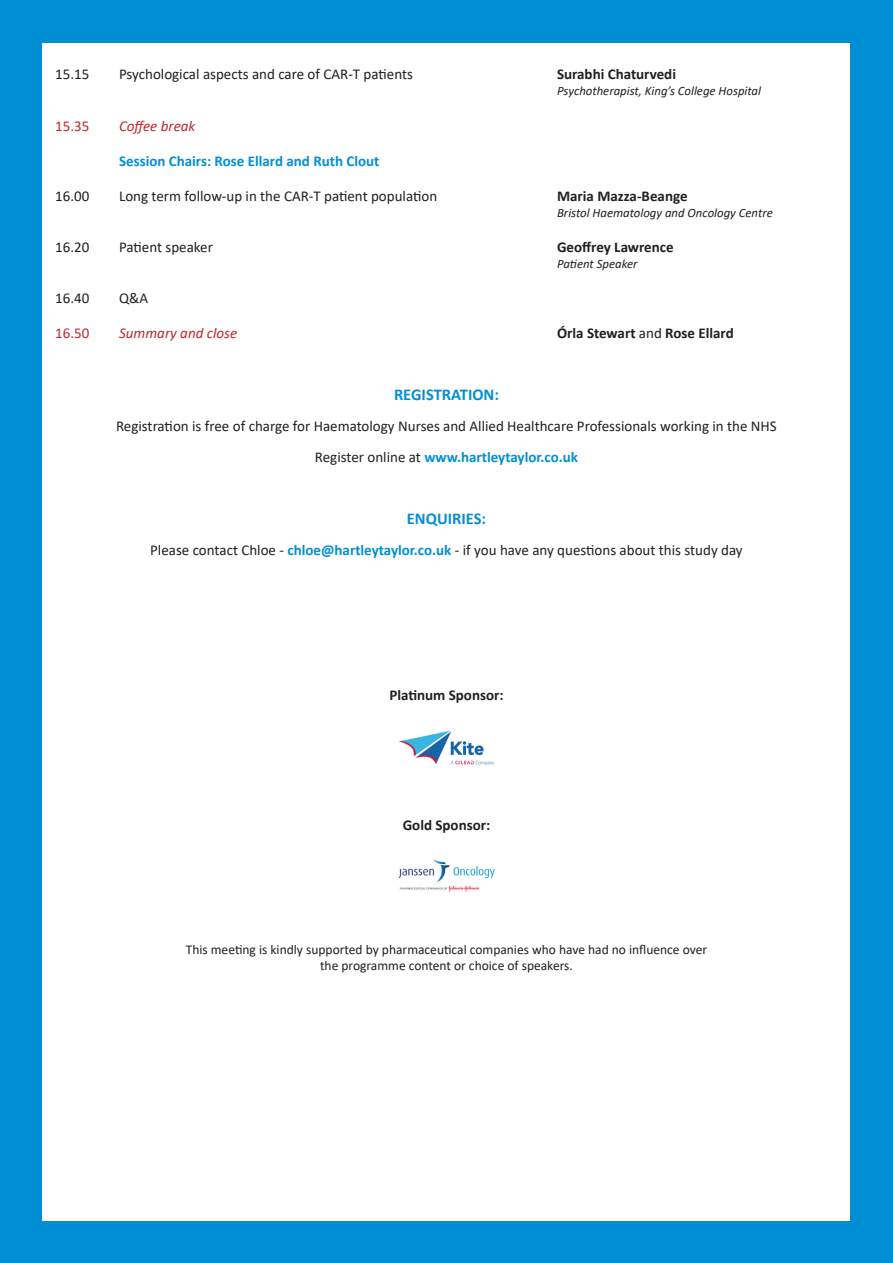
<style>
.page{position:relative;width:893px;height:1263px;background:#008fd5}
.page>*{position:absolute;margin:0;border:0;box-sizing:border-box;transform-origin:0 0}
.t1{font:700 16.5px "Calibri";color:#008fd5}
.t2{font:15px/30.8px "Calibri";color:#231f20;text-align:center}
.t3{font:700 15px "Calibri";color:#231f20}
.t4{font:700 15px "Calibri";color:#008fd5}
.t5{font:italic 15px "Calibri";color:#c0262d}
.t6{font:15px "Calibri";color:#c0262d}
.t7{font:13.5px/16.2px "Calibri";color:#231f20;text-align:center}
.t8{font:italic 12.75px "Calibri";color:#231f20}
.s1{font-weight:400}
.s2{font-weight:700;color:#008fd5}
</style>
<div class="page">
<div style="left:43px;top:43px;width:807px;height:1177px;background:#fff"></div>
<img style="left:399px;top:730px;width:96px;height:36px">
<img style="left:398px;top:859px;width:97px;height:33px">
<p class="t2" style="left:55px;top:59px;width:36px">15.15</p>
<p class="t2" style="left:119px;top:59px;width:295px">Psychological aspects and care of CAR-T patients</p>
<p class="t3" style="left:557px;top:64px;width:120px">Surabhi Chaturvedi</p>
<p class="t8" style="left:557px;top:82px;width:206px">Psychotherapist, King’s College Hospital</p>
<p class="t6" style="left:55px;top:115px;width:36px">15.35</p>
<p class="t5" style="left:119px;top:115px;width:78px">Coffee break</p>
<p class="t4" style="left:119px;top:150px;width:262px">Session Chairs: Rose Ellard and Ruth Clout</p>
<p class="t2" style="left:55px;top:180px;width:36px">16.00</p>
<p class="t2" style="left:119px;top:180px;width:320px">Long term follow-up in the CAR-T patient population</p>
<p class="t3" style="left:557px;top:185px;width:132px">Maria Mazza-Beange</p>
<p class="t8" style="left:557px;top:204px;width:217px">Bristol Haematology and Oncology Centre</p>
<p class="t2" style="left:55px;top:231px;width:36px">16.20</p>
<p class="t2" style="left:119px;top:231px;width:95px">Patient speaker</p>
<p class="t3" style="left:557px;top:236px;width:118px">Geoffrey Lawrence</p>
<p class="t8" style="left:557px;top:255px;width:82px">Patient Speaker</p>
<p class="t2" style="left:55px;top:282px;width:36px">16.40</p>
<p class="t2" style="left:119px;top:282px;width:31px">Q&amp;A</p>
<p class="t6" style="left:55px;top:323px;width:36px">16.50</p>
<p class="t5" style="left:119px;top:323px;width:120px">Summary and close</p>
<p class="t3" style="left:557px;top:322px;width:178px">Órla Stewart <span class="s1">and</span> Rose Ellard</p>
<p class="t1" style="left:394px;top:383px;width:106px">REGISTRATION:</p>
<p class="t2" style="left:116px;top:410px;width:662px">Registration is free of charge for Haematology Nurses and Allied Healthcare Professionals working in the NHS<br>Register online at <span class="s2">www.hartleytaylor.co.uk</span></p>
<p class="t1" style="left:407px;top:507px;width:81px">ENQUIRIES:</p>
<p class="t2" style="left:150px;top:534px;width:594px">Please contact Chloe - <span class="s2">chloe@hartleytaylor.co.uk</span> - if you have any questions about this study day</p>
<p class="t3" style="left:389px;top:685px;width:116px">Platinum Sponsor:</p>
<p class="t3" style="left:403px;top:815px;width:89px">Gold Sponsor:</p>
<p class="t7" style="left:186px;top:941px;width:523px">This meeting is kindly supported by pharmaceutical companies who have had no influence over the programme content or choice of speakers.</p>
</div>
